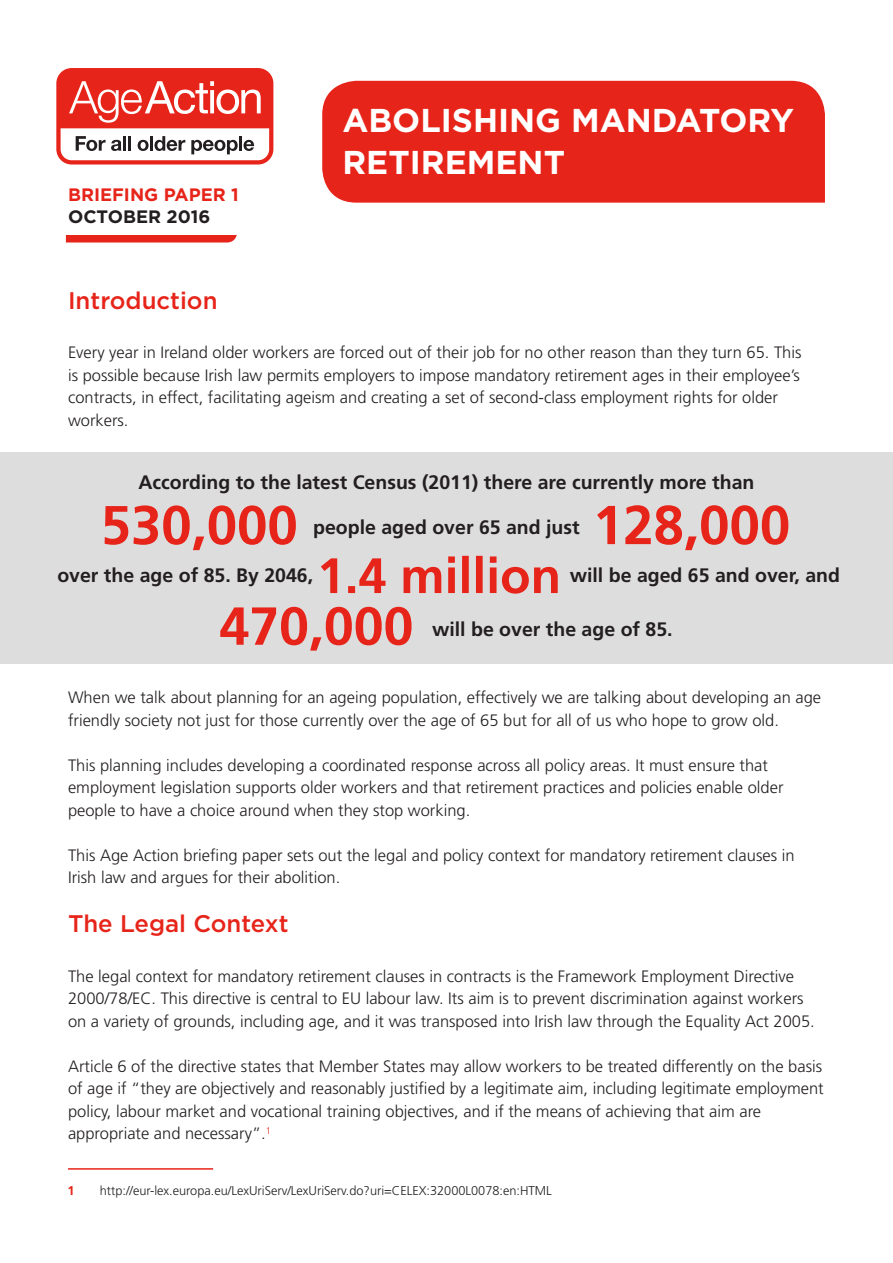
<style>
.page{position:relative;width:893px;height:1263px;background:#fff}
.page>*{position:absolute;margin:0;border:0;box-sizing:border-box;transform-origin:0 0}
.t1{font:700 33px/42px "Gotham";color:#fff}
.t2{font:500 24px "Gotham";color:#e72419}
.t3{font:700 19.5px "Frutiger LT Std";color:#231f20}
.t4{font:700 18px/22.5px "Gotham";color:#e72419}
.t5{font:300 16.5px/22.5px "Frutiger LT Std";color:#231f20}
.t6{font:300 12.75px "Frutiger LT Std";color:#231f20}
.t7{font:700 12.75px "Frutiger LT Std";color:#e72419}
.s1{color:#231f20}
</style>
<div class="page">
<svg style="left:66px;top:235px;width:171px;height:7px"></svg>
<div style="left:0;top:453px;width:893px;height:211px;background:#dedddd"></div>
<div style="left:56px;top:68px;width:217px;height:96px;background:#e72419;border-radius:15px"></div>
<svg style="left:61px;top:81px;width:208px;height:79px"></svg>
<div style="left:322px;top:81px;width:503px;height:122px;background:#e72419"></div>
<svg style="left:105px;top:505px;width:191px;height:45px"></svg>
<svg style="left:597px;top:505px;width:191px;height:45px"></svg>
<svg style="left:321px;top:556px;width:237px;height:38px"></svg>
<svg style="left:220px;top:607px;width:192px;height:44px"></svg>
<hr style="left:68px;top:1168px;width:145px;height:2px;background:#e72419">
<p class="t4" style="left:68px;top:183px;width:172px">BRIEFING PAPER 1<br><span class="s1">OCTOBER 2016</span></p>
<p class="t1" style="left:342px;top:98px;width:453px">ABOLISHING MANDATORY<br>RETIREMENT</p>
<p class="t2" style="left:68px;top:287px;width:151px">Introduction</p>
<p class="t5" style="left:68px;top:342px;width:735px">Every year in Ireland older workers are forced out of their job for no other reason than they turn 65. This is possible because Irish law permits employers to impose mandatory retirement ages in their employee’s contracts, in effect, facilitating ageism and creating a set of second-class employment rights for older workers.</p>
<p class="t3" style="left:139px;top:471px;width:617px">According to the latest Census (2011) there are currently more than</p>
<p class="t3" style="left:313px;top:516px;width:268px">people aged over 65 and just</p>
<p class="t3" style="left:57px;top:564px;width:257px">over the age of 85. By 2046,</p>
<p class="t3" style="left:432px;top:617px;width:242px">will be over the age of 85.</p>
<p class="t3" style="left:570px;top:564px;width:272px">will be aged 65 and over, and</p>
<p class="t5" style="left:68px;top:687px;width:755px">When we talk about planning for an ageing population, effectively we are talking about developing an age friendly society not just for those currently over the age of 65 but for all of us who hope to grow old.</p>
<p class="t5" style="left:68px;top:754px;width:717px">This planning includes developing a coordinated response across all policy areas. It must ensure that employment legislation supports older workers and that retirement practices and policies enable older people to have a choice around when they stop working.</p>
<p class="t5" style="left:68px;top:844px;width:728px">This Age Action briefing paper sets out the legal and policy context for mandatory retirement clauses in<br>Irish law and argues for their abolition.</p>
<p class="t2" style="left:68px;top:910px;width:222px">The Legal Context</p>
<p class="t5" style="left:68px;top:965px;width:748px">The legal context for mandatory retirement clauses in contracts is the Framework Employment Directive<br>2000/78/EC. This directive is central to EU labour law. Its aim is to prevent discrimination against workers on a variety of grounds, including age, and it was transposed into Irish law through the Equality Act 2005.</p>
<p class="t5" style="left:68px;top:1055px;width:757px">Article 6 of the directive states that Member States may allow workers to be treated differently on the basis of age if “they are objectively and reasonably justified by a legitimate aim, including legitimate employment policy, labour market and vocational training objectives, and if the means of achieving that aim are appropriate and necessary”.<sup>1</sup></p>
<p class="t7" style="left:68px;top:1183px;width:9px">1</p>
<p class="t6" style="left:100px;top:1183px;width:454px">http://eur-lex.europa.eu/LexUriServ/LexUriServ.do?uri=CELEX:32000L0078:en:HTML</p>
</div>
